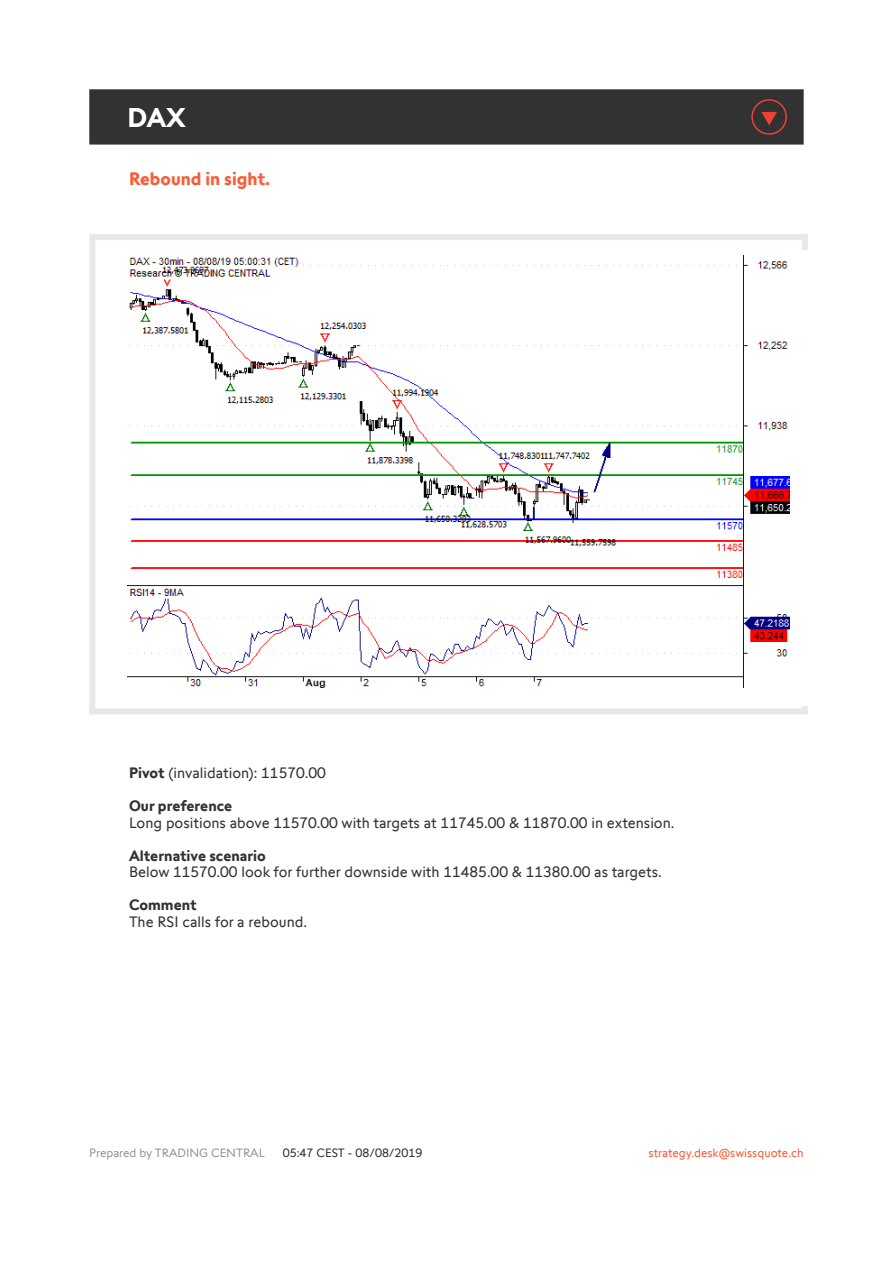
<style>
.page{position:relative;width:893px;height:1263px;background:#fff}
.page>*{position:absolute;margin:0;border:0;box-sizing:border-box;transform-origin:0 0}
.t1{font:700 27px "Swissquote CT";color:#fff}
.t2{font:700 18px "Swissquote CT";color:#fa5b35}
.t3{font:15px "Swissquote CT";color:#323232}
.t4{font:700 15px "Swissquote CT";color:#323232}
.t5{font:12px "Swissquote CT";color:#fa5b35}
.t6{font:12px "Swissquote CT";color:#939598}
.t7{font:12px "Swissquote CT";color:#323232}
.s1{font-weight:700}
</style>
<div class="page">
<div style="left:89px;top:234px;width:719px;height:480px;border:6px solid #e9e8e7"></div>
<div style="left:89px;top:89px;width:715px;height:56px;background:#323232;border:2px solid #323232"></div>
<div style="left:128px;top:251px;width:680px;height:455px;background:#fff"></div>
<img style="left:128px;top:255px;width:661px;height:432px">
<svg style="left:751px;top:99px;width:36px;height:36px"></svg>
<h1 class="t1" style="left:128px;top:101px;width:60px">DAX</h1>
<p class="t2" style="left:129px;top:168px;width:143px">Rebound in sight.</p>
<p class="t3" style="left:129px;top:764px;width:198px"><span class="s1">Pivot</span> (invalidation): 11570.00</p>
<p class="t4" style="left:129px;top:797px;width:105px">Our preference</p>
<p class="t3" style="left:129px;top:814px;width:547px">Long positions above 11570.00 with targets at 11745.00 &amp; 11870.00 in extension.</p>
<p class="t4" style="left:129px;top:846px;width:138px">Alternative scenario</p>
<p class="t3" style="left:129px;top:863px;width:534px">Below 11570.00 look for further downside with 11485.00 &amp; 11380.00 as targets.</p>
<p class="t4" style="left:129px;top:896px;width:69px">Comment</p>
<p class="t3" style="left:129px;top:913px;width:180px">The RSI calls for a rebound.</p>
<p class="t6" style="left:89px;top:1145px;width:177px">Prepared by TRADING CENTRAL</p>
<p class="t7" style="left:283px;top:1145px;width:141px">05:47 CEST - 08/08/2019</p>
<p class="t5" style="left:649px;top:1145px;width:157px">strategy.desk@swissquote.ch</p>
</div>
